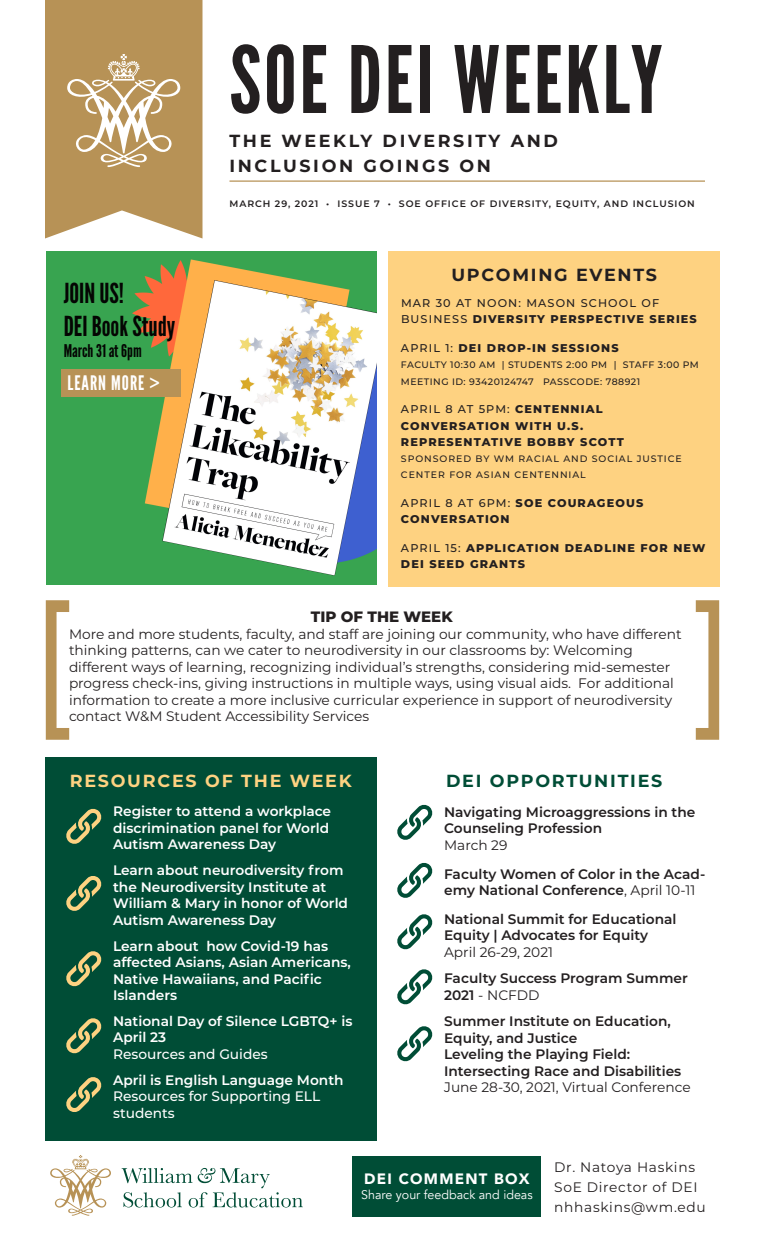
<style>
.page{position:relative;width:765px;height:1260px;background:#fff}
.page>*{position:absolute;margin:0;border:0;box-sizing:border-box;transform-origin:0 0}
.t1{font:92.5px "League Gothic";letter-spacing:.03em;color:#231f20}
.t2{font:27.5px "League Gothic";color:#040503}
.t3{font:20px "League Gothic";letter-spacing:.05em;color:#fff}
.t4{font:700 17.5px/25px "Montserrat";letter-spacing:.15em;color:#231f20}
.t5{font:700 17.5px "Montserrat";letter-spacing:.1em;color:#fed281}
.t6{font:700 17.5px "Montserrat";letter-spacing:.1em;color:#004d36}
.t7{font:700 17.5px "Montserrat";letter-spacing:.1em;color:#231f20}
.t8{font:17.5px "League Gothic";color:#040503}
.t9{font:900 15px "Avenir";letter-spacing:.08em;color:#fff}
.t10{font:800 15px "Montserrat";color:#231f20}
.t11{font:13.75px/16.5px "Montserrat";color:#231f20}
.t12{font:600 13.75px/16.5px "Montserrat";color:#231f20}
.t13{font:600 13.75px/16.5px "Montserrat";color:#fff}
.t14{font:500 13.75px/16.5px "Montserrat";color:#fff}
.t15{font:13.75px "Montserrat";letter-spacing:.05em;color:#231f20}
.t16{font:12.5px "Avenir";color:#fff}
.t17{font:800 11.25px/16.2px "Montserrat";letter-spacing:.1em;color:#231f20}
.t18{font:500 11.25px/16.2px "Montserrat";letter-spacing:.1em;color:#231f20}
.t19{font:500 9.38px/16.2px "Montserrat";letter-spacing:.05em;color:#231f20}
.t20{font:600 9.38px "Montserrat";letter-spacing:.1em;color:#231f20}
.t21{font:500 9.38px/16.2px "Montserrat";letter-spacing:.1em;color:#231f20}
.s1{font-weight:800}
.s2{font-weight:500}
.s3{font-weight:600}
.s4{font-weight:400}
</style>
<div class="page">
<svg style="left:45px;top:0;width:157px;height:238px;background:#c0a06d"></svg>
<hr style="left:230px;top:180px;width:475px;height:2px;background:#b79256">
<img style="left:46px;top:252px;width:330px;height:332px">
<div style="left:388px;top:251px;width:332px;height:336px;background:#fed281"></div>
<div style="left:45px;top:758px;width:332px;height:383px;background:#004d36"></div>
<svg style="left:66px;top:808px;width:36px;height:36px"></svg>
<svg style="left:66px;top:876px;width:36px;height:35px"></svg>
<svg style="left:66px;top:951px;width:36px;height:36px"></svg>
<svg style="left:66px;top:1018px;width:36px;height:36px"></svg>
<svg style="left:66px;top:1077px;width:36px;height:35px"></svg>
<svg style="left:397px;top:804px;width:36px;height:36px"></svg>
<svg style="left:397px;top:863px;width:36px;height:35px"></svg>
<svg style="left:397px;top:914px;width:36px;height:36px"></svg>
<svg style="left:397px;top:969px;width:36px;height:36px"></svg>
<svg style="left:397px;top:1026px;width:36px;height:36px"></svg>
<svg style="left:46px;top:600px;width:23px;height:140px"></svg>
<svg style="left:696px;top:600px;width:23px;height:140px"></svg>
<svg style="left:50px;top:1155px;width:61px;height:61px"></svg>
<svg style="left:122px;top:1168px;width:181px;height:40px"></svg>
<div style="left:352px;top:1156px;width:190px;height:61px;background:#004d36"></div>
<div style="left:61px;top:369px;width:120px;height:29px;background:#b79256"></div>
<p class="t2" style="left:64px;top:277px;width:62px">JOIN US!</p>
<p class="t2" style="left:64px;top:310px;width:113px">DEI Book Study</p>
<p class="t8" style="left:64px;top:341px;width:80px">March 31 at 6pm</p>
<p class="t3" style="left:68px;top:371px;width:94px">LEARN MORE &gt;</p>
<p class="t1" style="left:230px;top:25px;width:434px">SOE DEI WEEKLY</p>
<p class="t4" style="left:230px;top:127px;width:330px">THE WEEKLY DIVERSITY AND<br>INCLUSION GOINGS ON</p>
<p class="t20" style="left:230px;top:197px;width:467px">MARCH 29, 2021 • ISSUE 7 • SOE OFFICE OF DIVERSITY, EQUITY, AND INCLUSION</p>
<p class="t7" style="left:451px;top:262px;width:207px">UPCOMING EVENTS</p>
<p class="t18" style="left:401px;top:295px;width:297px">MAR 30 AT NOON: MASON SCHOOL OF<br>BUSINESS <span class="s1">DIVERSITY PERSPECTIVE SERIES</span></p>
<p class="t17" style="left:401px;top:339px;width:219px"><span class="s2">APRIL 1:</span> DEI DROP-IN SESSIONS</p>
<p class="t19" style="left:401px;top:357px;width:299px">FACULTY 10:30 AM | STUDENTS 2:00 PM | STAFF 3:00 PM<br>MEETING ID: 93420124747 PASSCODE: 788921</p>
<p class="t17" style="left:401px;top:401px;width:224px"><span class="s2">APRIL 8 AT 5PM:</span> CENTENNIAL<br>CONVERSATION WITH U.S.<br>REPRESENTATIVE BOBBY SCOTT</p>
<p class="t21" style="left:401px;top:450px;width:282px">SPONSORED BY WM RACIAL AND SOCIAL JUSTICE<br>CENTER FOR ASIAN CENTENNIAL</p>
<p class="t17" style="left:401px;top:494px;width:244px"><span class="s2">APRIL 8 AT 6PM:</span> SOE COURAGEOUS<br>CONVERSATION</p>
<p class="t17" style="left:401px;top:539px;width:306px"><span class="s2">APRIL 15:</span> APPLICATION DEADLINE FOR NEW<br>DEI SEED GRANTS</p>
<p class="t10" style="left:311px;top:606px;width:143px">TIP OF THE WEEK</p>
<p class="t11" style="left:69px;top:625px;width:614px">More and more students, faculty, and staff are joining our community, who have different thinking patterns, can we cater to neurodiversity in our classrooms by: Welcoming different ways of learning, recognizing individual’s strengths, considering mid-semester progress check-ins, giving instructions in multiple ways, using visual aids. For additional information to create a more inclusive curricular experience in support of neurodiversity contact W&amp;M Student Accessibility Services</p>
<p class="t5" style="left:70px;top:768px;width:283px">RESOURCES OF THE WEEK</p>
<p class="t13" style="left:113px;top:803px;width:220px">Register to attend a workplace discrimination panel for World<br>Autism Awareness Day</p>
<p class="t13" style="left:113px;top:862px;width:236px">Learn about neurodiversity from the Neurodiversity Institute at<br>William &amp; Mary in honor of World<br>Autism Awareness Day</p>
<p class="t13" style="left:113px;top:937px;width:239px">Learn about how Covid-19 has affected Asians, Asian Americans,<br>Native Hawaiians, and Pacific<br>Islanders</p>
<p class="t13" style="left:113px;top:1012px;width:241px">National Day of Silence LGBTQ+ is<br>April 23<br><span class="s2">Resources and Guides</span></p>
<p class="t14" style="left:113px;top:1071px;width:232px"><span class="s3">April is English Language Month<br></span>Resources for Supporting ELL students</p>
<p class="t6" style="left:446px;top:768px;width:218px">DEI OPPORTUNITIES</p>
<p class="t12" style="left:444px;top:803px;width:253px">Navigating Microaggressions in the<br>Counseling Profession<br><span class="s4">March 29</span></p>
<p class="t12" style="left:444px;top:865px;width:263px">Faculty Women of Color in the Acad&shy;emy National Conference<span class="s4">, April 10-11</span></p>
<p class="t12" style="left:444px;top:910px;width:234px">National Summit for Educational<br>Equity | Advocates for Equity<br><span class="s4">April 26-29, 2021</span></p>
<p class="t12" style="left:444px;top:970px;width:245px">Faculty Success Program Summer<br>2021 <span class="s4">- NCFDD</span></p>
<p class="t12" style="left:444px;top:1013px;width:248px">Summer Institute on Education,<br>Equity, and Justice<br>Leveling the Playing Field:<br>Intersecting Race and Disabilities<br><span class="s4">June 28-30, 2021, Virtual Conference</span></p>
<p class="t9" style="left:364px;top:1166px;width:167px">DEI COMMENT BOX</p>
<p class="t16" style="left:361px;top:1187px;width:173px">Share your feedback and ideas</p>
<p class="t15" style="left:554px;top:1157px;width:142px">Dr. Natoya Haskins</p>
<p class="t15" style="left:554px;top:1177px;width:145px">SoE Director of DEI</p>
<p class="t15" style="left:554px;top:1197px;width:153px">nhhaskins@wm.edu</p>
</div>
